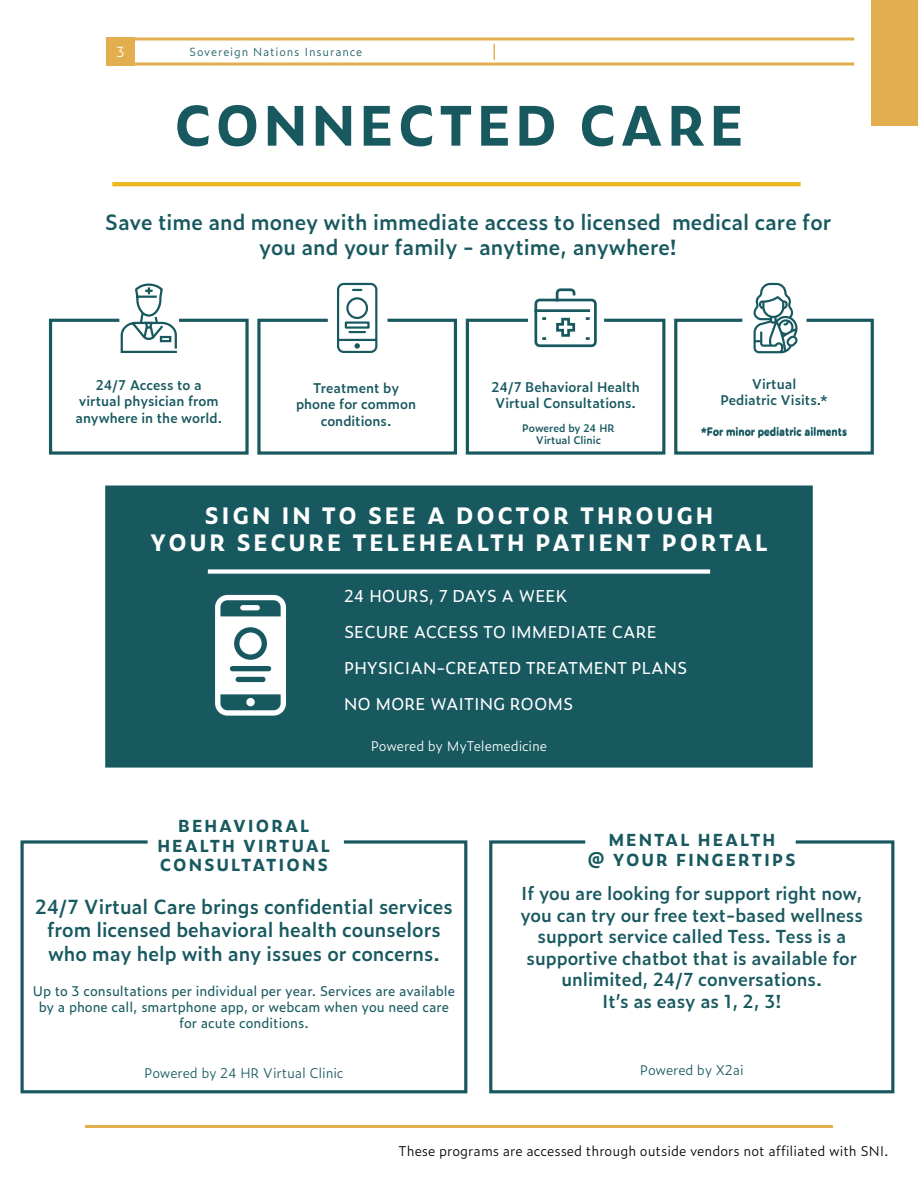
<style>
.page{position:relative;width:918px;height:1188px;background:#fff}
.page>*{position:absolute;margin:0;border:0;box-sizing:border-box;transform-origin:0 0}
.t1{font:700 54px "Zeitung Pro";letter-spacing:.075em;color:#185960}
.t2{font:700 22.5px/27px "Zeitung Pro";letter-spacing:.12em;color:#fff;text-align:center}
.t3{font:600 21px/25.2px "Zeitung Pro";color:#185960;text-align:center}
.t4{font:600 19.5px/23.4px "Zeitung Pro";color:#185960;text-align:center}
.t5{font:600 18px/21.6px "Zeitung Pro";color:#185960;text-align:center}
.t6{font:16.5px/36px "Zeitung Pro";color:#fff}
.t7{font:700 16.5px/19.8px "Zeitung Pro";letter-spacing:.12em;color:#185960;text-align:center}
.t8{font:300 14.1px "Zeitung Pro";color:#fff}
.t9{font:600 13.5px/16.2px "Zeitung Pro";color:#185960;text-align:center}
.t10{font:13.5px/16.2px "Zeitung Pro";color:#185960;text-align:center}
.t11{font:300 13.5px "Zeitung Pro";color:#000}
.t12{font:300 13.5px "Zeitung Pro";letter-spacing:-.01em;color:#185960}
.t13{font:300 13.5px "Zeitung Pro";letter-spacing:-.01em;color:#fff}
.t14{font:300 11.25px "Zeitung Pro";letter-spacing:.075em;color:#185960}
.t15{font:600 10.5px/12.6px "Zeitung Pro";color:#185960;text-align:center}
</style>
<div class="page">
<div style="left:106px;top:38px;width:28px;height:28px;background:#e3ae4e"></div>
<hr style="left:85px;top:1125px;width:748px;height:3px;background:#e3ae4e">
<div style="left:871px;top:0;width:47px;height:126px;background:#e3ae4e"></div>
<hr style="left:133px;top:62px;width:721px;height:3px;background:#e3ae4e">
<hr style="left:133px;top:38px;width:721px;height:2px;background:#e3ae4e">
<svg style="left:494px;top:44px;width:1px;height:16px"></svg>
<svg style="left:112px;top:182px;width:689px;height:4px;background:#ebb823"></svg>
<svg style="left:48px;top:283px;width:201px;height:172px"></svg>
<svg style="left:257px;top:282px;width:409px;height:173px"></svg>
<svg style="left:674px;top:283px;width:200px;height:172px"></svg>
<svg style="left:20px;top:840px;width:448px;height:254px"></svg>
<svg style="left:489px;top:840px;width:406px;height:254px"></svg>
<div style="left:105px;top:486px;width:708px;height:282px;background:#185960"></div>
<div style="left:208px;top:569px;width:502px;height:5px;background:#fff"></div>
<svg style="left:215px;top:595px;width:71px;height:121px"></svg>
<div style="left:240px;top:605px;width:20px;height:5px;background:#fff;border-radius:3px"></div>
<p class="t8" style="left:116px;top:41px;width:10px">3</p>
<p class="t14" style="left:189px;top:43px;width:175px">Sovereign Nations Insurance</p>
<h1 class="t1" style="left:174px;top:84px;width:571px">CONNECTED CARE</h1>
<p class="t3" style="left:105px;top:209px;width:728px">Save time and money with immediate access to licensed medical care for you and your family - anytime, anywhere!</p>
<p class="t9" style="left:75px;top:376px;width:148px">24/7 Access to a virtual physician from anywhere in the world.</p>
<p class="t9" style="left:296px;top:379px;width:122px">Treatment by phone for common conditions.</p>
<p class="t9" style="left:720px;top:375px;width:109px">Virtual<br>Pediatric Visits.*</p>
<p class="t15" style="left:701px;top:425px;width:148px">*For minor pediatric ailments</p>
<p class="t9" style="left:491px;top:378px;width:150px;text-align:left">24/7 Behavioral Health<br>Virtual Consultations.</p>
<p class="t15" style="left:522px;top:421px;width:94px">Powered by 24 HR<br>Virtual Clinic</p>
<p class="t2" style="left:150px;top:501px;width:619px">SIGN IN TO SEE A DOCTOR THROUGH<br>YOUR SECURE TELEHEALTH PATIENT PORTAL</p>
<p class="t6" style="left:344px;top:578px;width:345px">24 HOURS, 7 DAYS A WEEK<br>SECURE ACCESS TO IMMEDIATE CARE<br>PHYSICIAN-CREATED TREATMENT PLANS<br>NO MORE WAITING ROOMS</p>
<p class="t13" style="left:371px;top:736px;width:178px">Powered by MyTelemedicine</p>
<p class="t7" style="left:158px;top:815px;width:174px">BEHAVIORAL<br>HEALTH VIRTUAL<br>CONSULTATIONS</p>
<p class="t4" style="left:35px;top:894px;width:419px">24/7 Virtual Care brings confidential services from licensed behavioral health counselors who may help with any issues or concerns.</p>
<p class="t10" style="left:33px;top:982px;width:424px">Up to 3 consultations per individual per year. Services are available by a phone call, smartphone app, or webcam when you need care for acute conditions.</p>
<p class="t12" style="left:144px;top:1063px;width:201px">Powered by 24 HR Virtual Clinic</p>
<p class="t7" style="left:588px;top:829px;width:209px">MENTAL HEALTH<br>@ YOUR FINGERTIPS</p>
<p class="t5" style="left:520px;top:882px;width:344px">If you are looking for support right now, you can try our free text-based wellness support service called Tess. Tess is a supportive chatbot that is available for unlimited, 24/7 conversations.<br>It’s as easy as 1, 2, 3!</p>
<p class="t12" style="left:640px;top:1060px;width:105px">Powered by X2ai</p>
<p class="t11" style="left:399px;top:1141px;width:492px">These programs are accessed through outside vendors not affiliated with SNI.</p>
</div>
